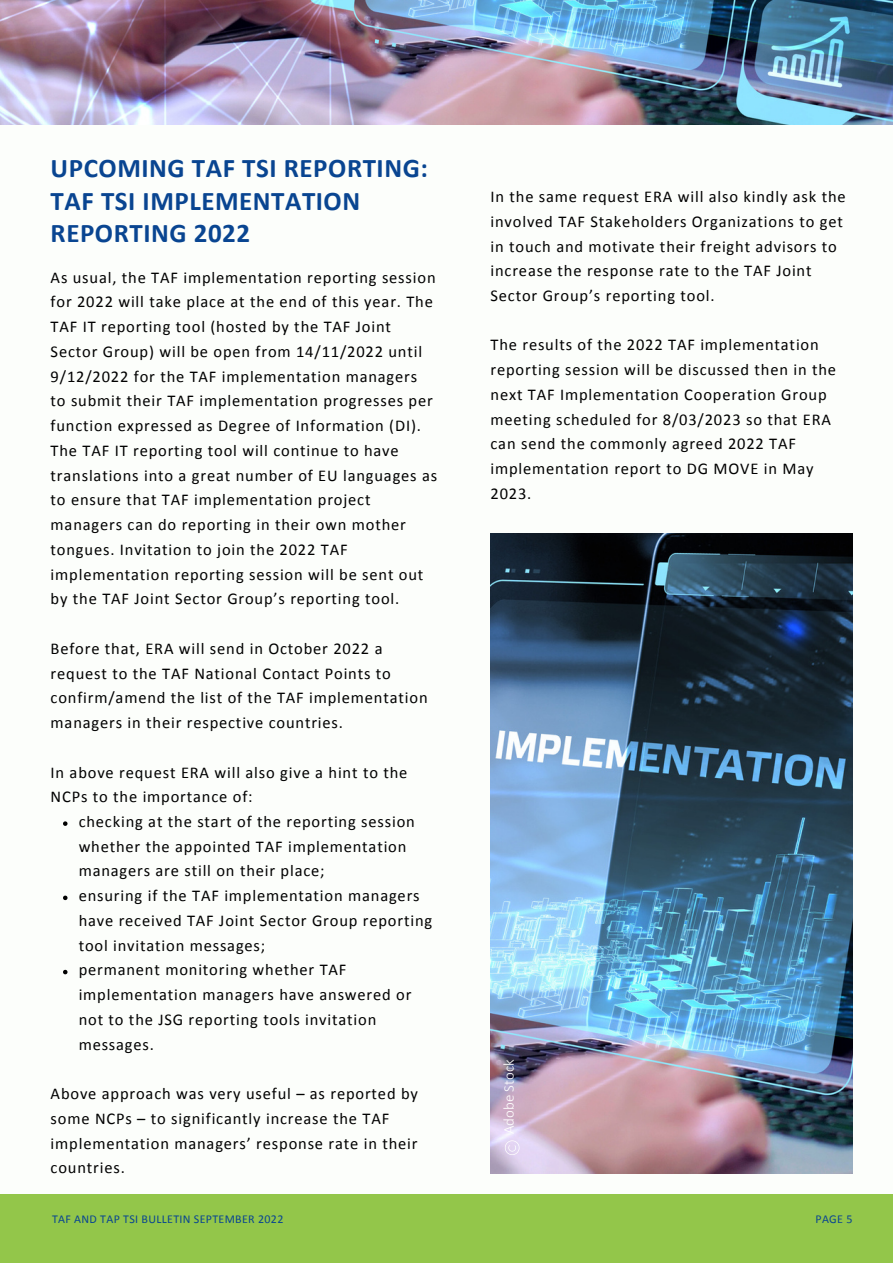
<style>
.page{position:relative;width:893px;height:1264px;background:#fff}
.page>*{position:absolute;margin:0;border:0;box-sizing:border-box;transform-origin:0 0}
.t1{font:700 27px/32.5px "Calibri";letter-spacing:.02em;color:#094591}
.t2{font:16.5px/24.8px "Calibri";letter-spacing:.05em;color:#010101}
.t3{font:300 15px "Calibri";color:#fff}
.t4{font:12px "Calibri";letter-spacing:.025em;color:#094591}
</style>
<div class="page">
<div style="left:0;top:0;width:892px;height:1262px;background:#fcfefb"></div>
<svg style="left:63px;top:821px;width:4px;height:4px"></svg>
<svg style="left:63px;top:895px;width:4px;height:5px"></svg>
<svg style="left:63px;top:969px;width:4px;height:5px"></svg>
<img style="left:490px;top:533px;width:362px;height:640px">
<div style="left:0;top:1193px;width:892px;height:69px;background:#93c64a"></div>
<img style="left:0;top:0;width:892px;height:124px">
<svg style="left:505px;top:1140px;width:14px;height:14px"></svg>
<h1 class="t1" style="left:51px;top:154px;width:378px">UPCOMING TAF TSI REPORTING:<br>TAF TSI IMPLEMENTATION<br>REPORTING 2022</h1>
<p class="t2" style="left:51px;top:266px;width:388px">As usual, the TAF implementation reporting session for 2022 will take place at the end of this year. The TAF IT reporting tool (hosted by the TAF Joint Sector Group) will be open from 14/11/2022 until 9/12/2022 for the TAF implementation managers<br>to submit their TAF implementation progresses per function expressed as Degree of Information (DI).<br>The TAF IT reporting tool will continue to have translations into a great number of EU languages as to ensure that TAF implementation project managers can do reporting in their own mother tongues. Invitation to join the 2022 TAF implementation reporting session will be sent out by the TAF Joint Sector Group’s reporting tool.</p>
<p class="t2" style="left:51px;top:637px;width:378px">Before that, ERA will send in October 2022 a request to the TAF National Contact Points to confirm/amend the list of the TAF implementation managers in their respective countries.</p>
<p class="t2" style="left:51px;top:761px;width:358px">In above request ERA will also give a hint to the<br>NCPs to the importance of:</p>
<p class="t2" style="left:79px;top:810px;width:355px">checking at the start of the reporting session whether the appointed TAF implementation managers are still on their place;<br>ensuring if the TAF implementation managers have received TAF Joint Sector Group reporting tool invitation messages;<br>permanent monitoring whether TAF implementation managers have answered or not to the JSG reporting tools invitation messages.</p>
<p class="t2" style="left:51px;top:1082px;width:369px">Above approach was very useful – as reported by some NCPs – to significantly increase the TAF implementation managers’ response rate in their countries.</p>
<p class="t2" style="left:490px;top:185px;width:356px">In the same request ERA will also kindly ask the involved TAF Stakeholders Organizations to get in touch and motivate their freight advisors to increase the response rate to the TAF Joint Sector Group’s reporting tool.</p>
<p class="t2" style="left:490px;top:334px;width:347px">The results of the 2022 TAF implementation reporting session will be discussed then in the next TAF Implementation Cooperation Group meeting scheduled for 8/03/2023 so that ERA can send the commonly agreed 2022 TAF implementation report to DG MOVE in May 2023.</p>
<p class="t3" style="left:502px;top:1134px;width:77px;rotate:-90deg">Adobe Stock</p>
<p class="t4" style="left:52px;top:1213px;width:233px">TAF AND TAP TSI BULLETIN SEPTEMBER 2022</p>
<p class="t4" style="left:815px;top:1214px;width:38px">PAGE 5</p>
</div>
